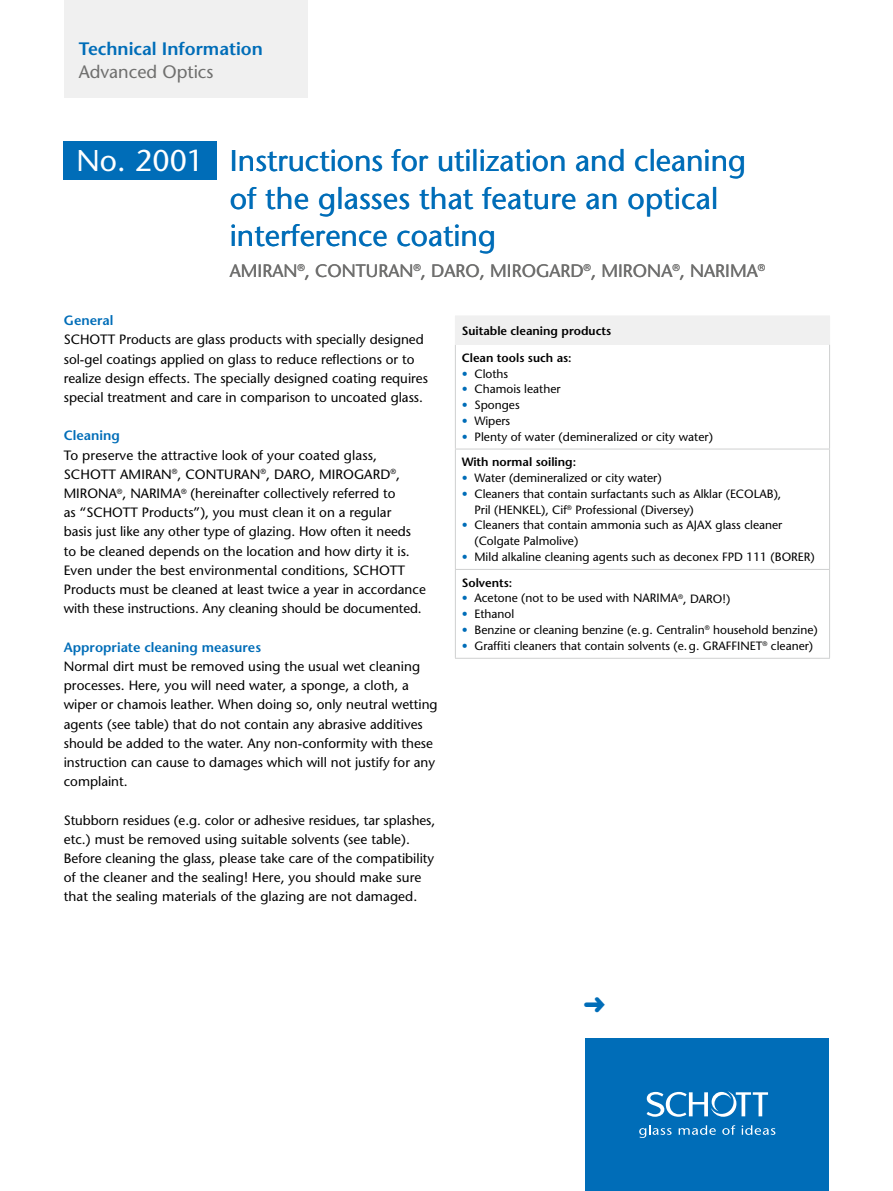
<style>
.page{position:relative;width:893px;height:1191px;background:#fff}
.page>*{position:absolute;margin:0;border:0;box-sizing:border-box;transform-origin:0 0}
.t1{font:500 30px/37.5px "Stone Sans Std";color:#006db8}
.t2{font:500 30px "Stone Sans Std";color:#fff}
.t3{font:500 18px "Stone Sans Std";color:#6f6f6e}
.t4{font:600 18px "Stone Sans Std";color:#006db8}
.t5{font:500 13.5px/19.2px "Stone Sans Std";color:#000}
.t6{font:600 13.5px "Stone Sans Std";color:#006db8}
.t7{font:500 12px/25.8px "Stone Sans Std";color:#000}
.t8{font:600 12px "Stone Sans Std";color:#000}
.s1{color:#006db8}
.s2{font-weight:600}
</style>
<div class="page">
<div style="left:585px;top:1038px;width:244px;height:153px;background:#006db8"></div>
<svg style="left:639px;top:1125px;width:33px;height:13px"></svg>
<svg style="left:679px;top:1125px;width:37px;height:9px"></svg>
<svg style="left:722px;top:1125px;width:13px;height:9px"></svg>
<svg style="left:742px;top:1125px;width:33px;height:9px"></svg>
<svg style="left:647px;top:1091px;width:121px;height:25px"></svg>
<div style="left:64px;top:0;width:244px;height:98px;background:#f0f0f0"></div>
<div style="left:64px;top:142px;width:153px;height:38px;background:#006db8"></div>
<div style="left:455px;top:316px;width:375px;height:28px;background:#f0f0f0"></div>
<hr style="left:455px;top:345px;width:1px;height:104px;background:#cfd0d0">
<hr style="left:455px;top:449px;width:1px;height:120px;background:#cfd0d0">
<hr style="left:455px;top:570px;width:1px;height:88px;background:#cfd0d0">
<hr style="left:455px;top:315px;width:375px;height:1px;background:#f0f0f0">
<hr style="left:455px;top:344px;width:375px;height:1px;background:#f0f0f0">
<hr style="left:455px;top:449px;width:375px;height:1px;background:#cfd0d0">
<hr style="left:455px;top:569px;width:375px;height:1px;background:#cfd0d0">
<hr style="left:455px;top:658px;width:375px;height:1px;background:#cfd0d0">
<hr style="left:829px;top:345px;width:1px;height:104px;background:#cfd0d0">
<hr style="left:829px;top:449px;width:1px;height:120px;background:#cfd0d0">
<hr style="left:829px;top:570px;width:1px;height:88px;background:#cfd0d0">
<h2 class="t4" style="left:79px;top:38px;width:186px">Technical Information</h2>
<h2 class="t3" style="left:79px;top:61px;width:136px">Advanced Optics</h2>
<h1 class="t2" style="left:77px;top:143px;width:129px">No. 2001</h1>
<h1 class="t1" style="left:230px;top:142px;width:518px">Instructions for utilization and cleaning of the glasses that feature an optical interference coating</h1>
<h2 class="t3" style="left:230px;top:260px;width:537px">AMIRAN<sup>®</sup>, CONTURAN<sup>®</sup>, DARO, MIROGARD<sup>®</sup>, MIRONA<sup>®</sup>, NARIMA<sup>®</sup></h2>
<h1 class="t1" style="left:627px;top:180px;width:19px">o</h1>
<p class="t6" style="left:64px;top:312px;width:51px">General</p>
<p class="t5" style="left:64px;top:330px;width:366px">SCHOTT Products are glass products with specially designed sol-gel coatings applied on glass to reduce reflections or to realize design effects. The specially designed coating requires special treatment and care in comparison to uncoated glass.</p>
<p class="t6" style="left:64px;top:427px;width:58px">Cleaning</p>
<p class="t5" style="left:64px;top:445px;width:364px">To preserve the attractive look of your coated glass, SCHOTT AMIRAN<sup>®</sup>, CONTURAN<sup>®</sup>, DARO, MIROGARD<sup>®</sup>, MIRONA<sup>®</sup>, NARIMA<sup>®</sup> (hereinafter collectively referred to<br>as “SCHOTT Products”), you must clean it on a regular<br>basis just like any other type of glazing. How often it needs to be cleaned depends on the location and how dirty it is.<br>Even under the best environmental conditions, SCHOTT Products must be cleaned at least twice a year in accordance with these instructions. Any cleaning should be documented.</p>
<p class="t6" style="left:64px;top:639px;width:199px">Appropriate cleaning measures</p>
<p class="t5" style="left:64px;top:656px;width:375px">Normal dirt must be removed using the usual wet cleaning processes. Here, you will need water, a sponge, a cloth, a wiper or chamois leather. When doing so, only neutral wetting agents (see table) that do not contain any abrasive additives should be added to the water. Any non-conformity with these instruction can cause to damages which will not justify for any complaint.</p>
<p class="t5" style="left:64px;top:810px;width:373px">Stubborn residues (e.g. color or adhesive residues, tar splashes, etc.) must be removed using suitable solvents (see table).<br>Before cleaning the glass, please take care of the compatibility of the cleaner and the sealing! Here, you should make sure that the sealing materials of the glazing are not damaged.</p>
<p class="t8" style="left:462px;top:323px;width:151px">Suitable cleaning products</p>
<p class="t8" style="left:462px;top:350px;width:111px">Clean tools such as:</p>
<p class="t7" style="left:462px;top:360px;width:48px"><span class="s1">•</span> Cloths</p>
<p class="t7" style="left:462px;top:376px;width:100px"><span class="s1">•</span> Chamois leather</p>
<p class="t7" style="left:462px;top:392px;width:59px"><span class="s1">•</span> Sponges</p>
<p class="t7" style="left:462px;top:408px;width:50px"><span class="s1">•</span> Wipers</p>
<p class="t7" style="left:462px;top:423px;width:253px"><span class="s1">•</span> Plenty of water (demineralized or city water)<br><span class="s2">With normal soiling:</span></p>
<p class="t7" style="left:462px;top:465px;width:201px"><span class="s1">•</span> Water (demineralized or city water)</p>
<p class="t7" style="left:474px;top:486px;width:308px;line-height:15.8px;text-indent:-13px"><span class="s1">•</span> Cleaners that contain surfactants such as Alklar (ECOLAB),<br>Pril (HENKEL), Cif<sup>®</sup> Professional (Diversey)</p>
<p class="t7" style="left:474px;top:517px;width:309px;line-height:15.8px;text-indent:-13px"><span class="s1">•</span> Cleaners that contain ammonia such as AJAX glass cleaner (Colgate Palmolive)</p>
<p class="t7" style="left:462px;top:544px;width:355px"><span class="s1">•</span> Mild alkaline cleaning agents such as deconex FPD 111 (BORER)<br><span class="s2">Solvents:</span></p>
<p class="t7" style="left:462px;top:585px;width:270px"><span class="s1">•</span> Acetone (not to be used with NARIMA<sup>®</sup>, DARO!)</p>
<p class="t7" style="left:462px;top:601px;width:54px"><span class="s1">•</span> Ethanol</p>
<p class="t7" style="left:462px;top:617px;width:358px"><span class="s1">•</span> Benzine or cleaning benzine (e.g. Centralin<sup>®</sup> household benzine)</p>
<p class="t7" style="left:462px;top:632px;width:353px"><span class="s1">•</span> Graffiti cleaners that contain solvents (e.g. GRAFFINET<sup>®</sup> cleaner)</p>
</div>
